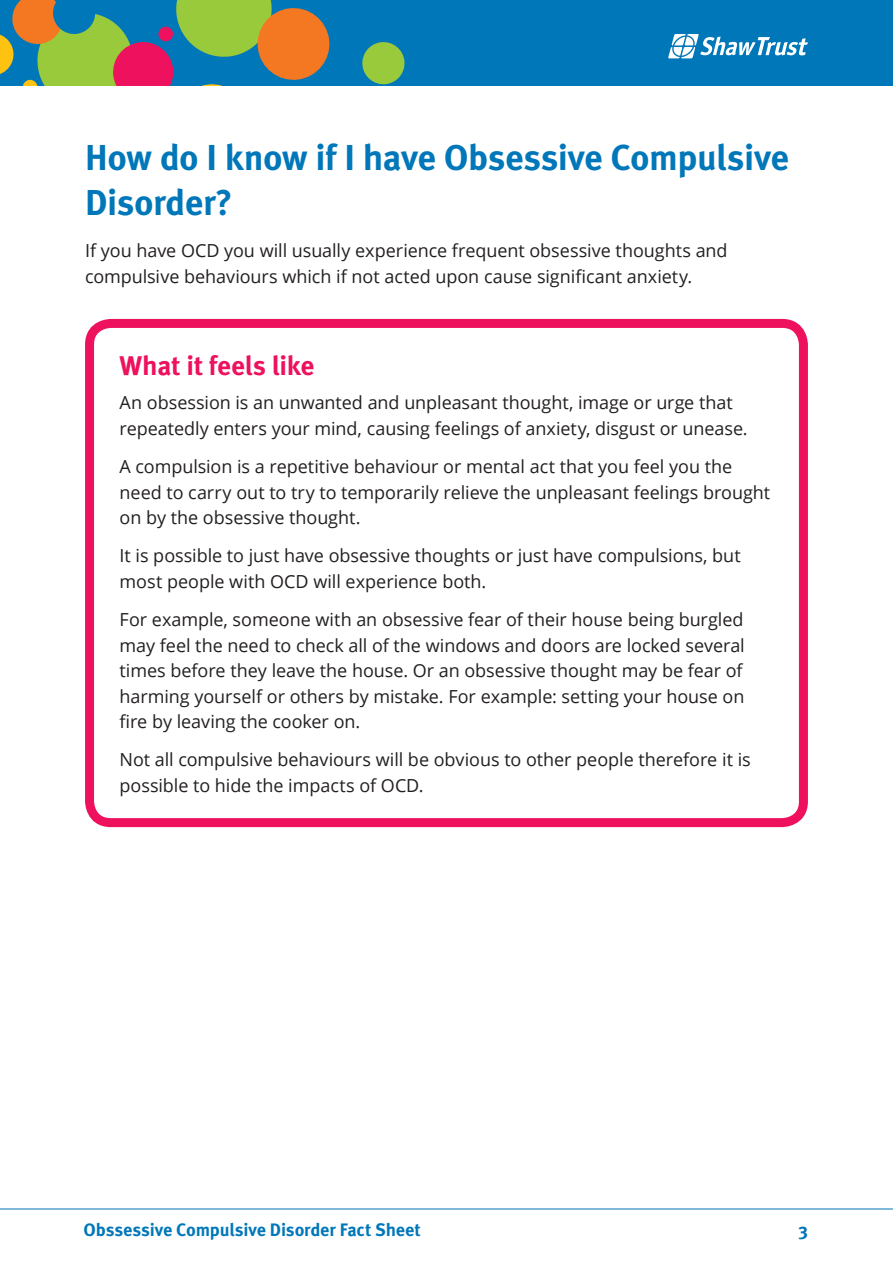
<style>
.page{position:relative;width:893px;height:1263px;background:#fff}
.page>*{position:absolute;margin:0;border:0;box-sizing:border-box;transform-origin:0 0}
.t1{font:700 36px/45px "Meta OT";letter-spacing:-.015em;color:#0077b9}
.t2{font:700 27px "Meta OT";letter-spacing:-.01em;color:#ed115e}
.t3{font:18px/25.5px "Open Sans";letter-spacing:-.005em;color:#231f20}
.t4{font:700 18px "Meta OT";letter-spacing:-.01em;color:#0077b9}
</style>
<div class="page">
<hr style="left:0;top:1208px;width:893px;height:1px;background:#0077b9">
<div style="left:0;top:0;width:893px;height:85px;background:#0077b9"></div>
<svg style="left:362px;top:42px;width:43px;height:43px"></svg>
<svg style="left:0;top:0;width:330px;height:85px"></svg>
<svg style="left:668px;top:34px;width:140px;height:24px"></svg>
<div style="left:85px;top:319px;width:723px;height:508px;border:9px solid #ed115e;border-radius:21px"></div>
<h1 class="t1" style="left:85px;top:135px;width:705px">How do I know if I have Obsessive Compulsive<br>Disorder?</h1>
<p class="t3" style="left:85px;top:237px;width:644px">If you have OCD you will usually experience frequent obsessive thoughts and compulsive behaviours which if not acted upon cause significant anxiety.</p>
<h2 class="t2" style="left:120px;top:349px;width:196px">What it feels like</h2>
<p class="t3" style="left:120px;top:390px;width:630px">An obsession is an unwanted and unpleasant thought, image or urge that repeatedly enters your mind, causing feelings of anxiety, disgust or unease.</p>
<p class="t3" style="left:120px;top:453px;width:652px">A compulsion is a repetitive behaviour or mental act that you feel you the need to carry out to try to temporarily relieve the unpleasant feelings brought on by the obsessive thought.</p>
<p class="t3" style="left:120px;top:543px;width:623px">It is possible to just have obsessive thoughts or just have compulsions, but most people with OCD will experience both.</p>
<p class="t3" style="left:120px;top:606px;width:627px">For example, someone with an obsessive fear of their house being burgled may feel the need to check all of the windows and doors are locked several times before they leave the house. Or an obsessive thought may be fear of harming yourself or others by mistake. For example: setting your house on fire by leaving the cooker on.</p>
<p class="t3" style="left:120px;top:747px;width:633px">Not all compulsive behaviours will be obvious to other people therefore it is possible to hide the impacts of OCD.</p>
<p class="t4" style="left:84px;top:1218px;width:339px">Obssessive Compulsive Disorder Fact Sheet</p>
<p class="t4" style="left:798px;top:1218px;width:11px">3</p>
</div>
